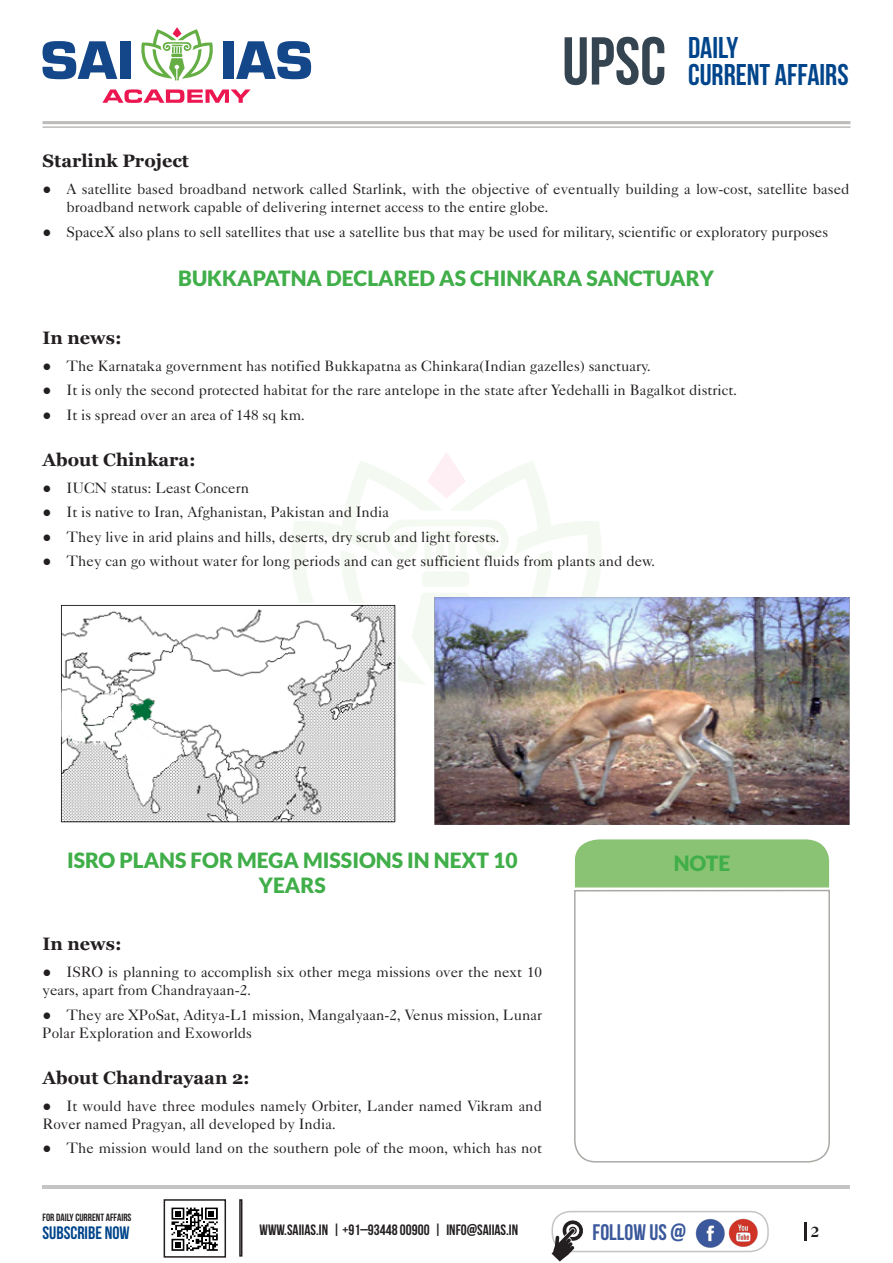
<style>
.page{position:relative;width:893px;height:1263px;background:#fff}
.page>*{position:absolute;margin:0;border:0;box-sizing:border-box;transform-origin:0 0}
.t1{font:700 67.5px "Bebas Neue";color:#354451}
.t2{font:700 30px/27px "Bebas Neue";color:#00458b}
.t3{font:700 22.5px "Bebas Neue";color:#3a589b}
.Content_Heading{font:900 21px/25.2px "Lato";color:#40ae49;text-align:center}
.Sub_Head{font:700 18px "Georgia";color:#231f20}
.t4{font:700 18px "Bebas Neue";color:#00458b}
.t5{font:15px/18px "Caslon Five Forty LT";color:#231f20}
.t6{font:700 15px "Bebas Neue";color:#231f20}
.t7{font:700 13.5px "Caslon";color:#231f20}
.t8{font:700 10.5px "Bebas Neue";color:#231f20}
.s1{font-family:"Georgia";font-weight:700}
</style>
<div class="page">
<hr style="left:43px;top:1185px;width:807px;height:4px;background:#c4c4c4">
<svg style="left:292px;top:452px;width:309px;height:233px"></svg>
<svg style="left:43px;top:41px;width:74px;height:38px"></svg>
<div style="left:120px;top:41px;width:11px;height:38px;background:#144789"></div>
<div style="left:223px;top:41px;width:10px;height:38px;background:#144789"></div>
<svg style="left:236px;top:41px;width:75px;height:38px"></svg>
<svg style="left:102px;top:89px;width:149px;height:14px"></svg>
<svg style="left:141px;top:27px;width:72px;height:54px"></svg>
<div style="left:575px;top:839px;width:254px;height:48px;background:#8ac373"></div>
<svg style="left:574px;top:889px;width:256px;height:274px"></svg>
<svg style="left:804px;top:1222px;width:2px;height:19px"></svg>
<svg style="left:171px;top:1207px;width:47px;height:44px"></svg>
<div style="left:164px;top:1199px;width:62px;height:58px;border:2px solid #231f20"></div>
<div style="left:239px;top:1199px;width:3px;height:57px;border:2px solid #231f20"></div>
<div style="left:552px;top:1211px;width:217px;height:41px;border:2px solid #c4c4c4;border-radius:18px"></div>
<img style="left:695px;top:1218px;width:30px;height:30px">
<img style="left:728px;top:1218px;width:30px;height:29px">
<svg style="left:552px;top:1219px;width:32px;height:42px"></svg>
<hr style="left:43px;top:121px;width:807px;height:3px;background:#bdbaba">
<hr style="left:43px;top:126px;width:807px;height:2px;background:#bdbaba">
<img style="left:61px;top:604px;width:336px;height:219px">
<img style="left:433px;top:596px;width:417px;height:229px">
<h1 class="t1" style="left:562px;top:24px;width:105px">UPSC</h1>
<h2 class="t2" style="left:688px;top:34px;width:162px">DAILY<br>CURRENT AFFAIRS</h2>
<p class="Sub_Head" style="left:43px;top:151px;width:148px">Starlink Project</p>
<p class="t5" style="left:67px;top:180px;width:784px;text-indent:-24px"><span class="s1">●</span> A satellite based broadband network called Starlink, with the objective of eventually building a low-cost, satellite based broadband network capable of delivering internet access to the entire globe.</p>
<p class="t5" style="left:43px;top:223px;width:787px"><span class="s1">●</span> SpaceX also plans to sell satellites that use a satellite bus that may be used for military, scientific or exploratory purposes</p>
<p class="Content_Heading" style="left:178px;top:266px;width:537px">BUKKAPATNA DECLARED AS CHINKARA SANCTUARY</p>
<p class="Sub_Head" style="left:43px;top:328px;width:81px">In news:</p>
<p class="t5" style="left:43px;top:357px;width:610px"><span class="s1">●</span> The Karnataka government has notified Bukkapatna as Chinkara(Indian gazelles) sanctuary.</p>
<p class="t5" style="left:43px;top:381px;width:696px"><span class="s1">●</span> It is only the second protected habitat for the rare antelope in the state after Yedehalli in Bagalkot district.</p>
<p class="t5" style="left:43px;top:406px;width:264px"><span class="s1">●</span> It is spread over an area of 148 sq km.</p>
<p class="Sub_Head" style="left:43px;top:449px;width:155px">About Chinkara:</p>
<p class="t5" style="left:43px;top:478px;width:208px"><span class="s1">●</span> IUCN status: Least Concern</p>
<p class="t5" style="left:43px;top:503px;width:348px"><span class="s1">●</span> It is native to Iran, Afghanistan, Pakistan and India</p>
<p class="t5" style="left:43px;top:527px;width:459px"><span class="s1">●</span> They live in arid plains and hills, deserts, dry scrub and light forests.</p>
<p class="t5" style="left:43px;top:552px;width:614px"><span class="s1">●</span> They can go without water for long periods and can get sufficient fluids from plants and dew.</p>
<p class="Content_Heading" style="left:67px;top:847px;width:452px">ISRO PLANS FOR MEGA MISSIONS IN NEXT 10<br>YEARS</p>
<p class="Sub_Head" style="left:43px;top:934px;width:81px">In news:</p>
<p class="t5" style="left:43px;top:963px;width:501px"><span class="s1">●</span> ISRO is planning to accomplish six other mega missions over the next 10 years, apart from Chandrayaan-2.</p>
<p class="t5" style="left:43px;top:1005px;width:501px"><span class="s1">●</span> They are XPoSat, Aditya-L1 mission, Mangalyaan-2, Venus mission, Lunar<br>Polar Exploration and Exoworlds</p>
<p class="Sub_Head" style="left:43px;top:1067px;width:209px">About Chandrayaan 2:</p>
<p class="t5" style="left:43px;top:1096px;width:501px"><span class="s1">●</span> It would have three modules namely Orbiter, Lander named Vikram and<br>Rover named Pragyan, all developed by India.</p>
<p class="t5" style="left:43px;top:1139px;width:501px"><span class="s1">●</span> The mission would land on the southern pole of the moon, which has not</p>
<h3 class="Content_Heading" style="left:674px;top:850px;width:58px">NOTE</h3>
<p class="t8" style="left:43px;top:1211px;width:91px">FOR DAILY CURRENT AFFAIRS</p>
<p class="t4" style="left:43px;top:1223px;width:89px">SUBSCRIBE NOW</p>
<h3 class="t3" style="left:593px;top:1220px;width:95px">FOLLOW US @</h3>
<p class="t6" style="left:260px;top:1221px;width:260px">WWW.SAIIAS.IN | +91–93448 00900 | INFO@SAIIAS.IN</p>
<p class="t7" style="left:811px;top:1223px;width:10px">2</p>
</div>
